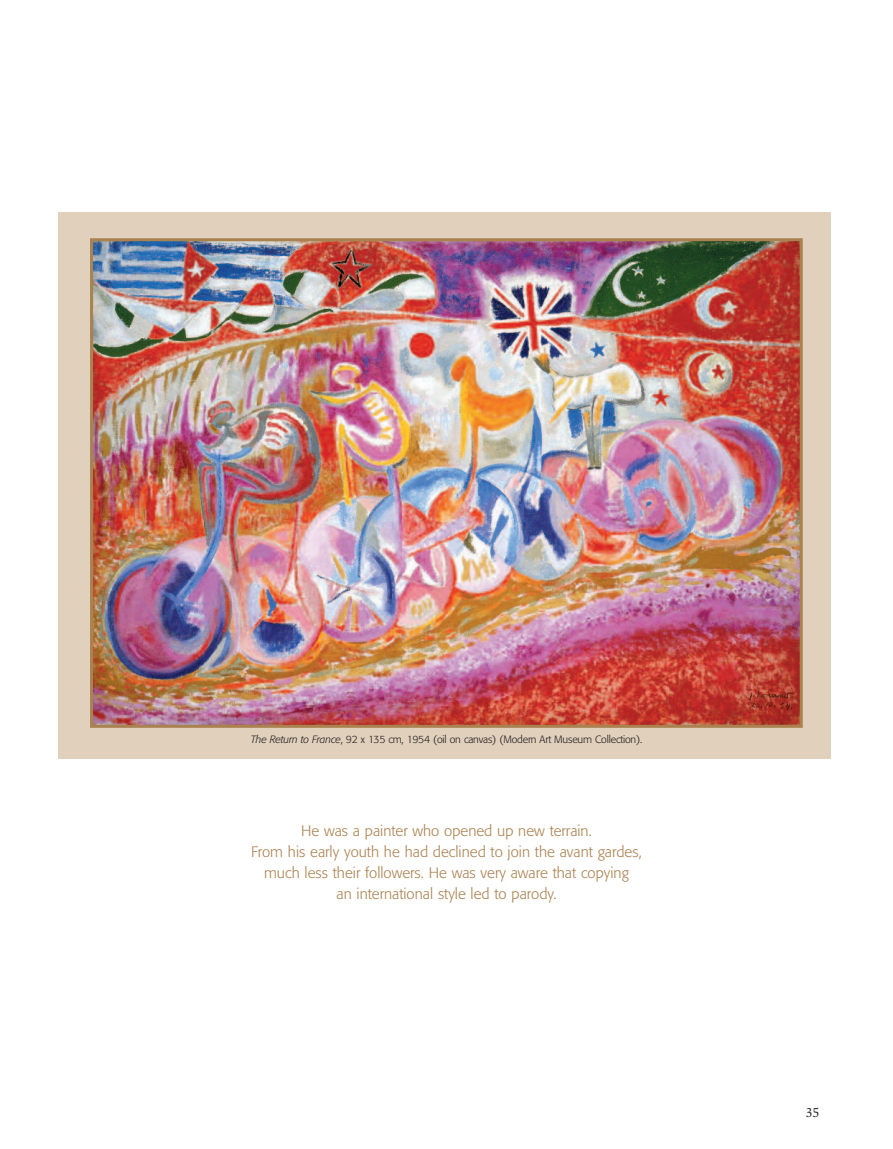
<style>
.page{position:relative;width:893px;height:1149px;background:#fff}
.page>*{position:absolute;margin:0;border:0;box-sizing:border-box;transform-origin:0 0}
.t1{font:300 15px/21px "Formata";color:#aa8250;text-align:center}
.t2{font:13.5px "Slimbach";color:#231f20}
.t3{font:300 10.5px "Formata";letter-spacing:-.02em;color:#231f20}
.s1{font-style:italic}
</style>
<div class="page">
<div style="left:58px;top:212px;width:773px;height:546px;background:#e0d0bc"></div>
<img style="left:94px;top:242px;width:705px;height:481px">
<div style="left:90px;top:238px;width:713px;height:489px;border:3px solid #aa8250"></div>
<p class="t3" style="left:251px;top:734px;width:393px"><span class="s1">The Return to France</span>, 92 x 135 cm, 1954 (oil on canvas) (Modern Art Museum Collection).</p>
<p class="t1" style="left:251px;top:821px;width:392px">He was a painter who opened up new terrain.<br>From his early youth he had declined to join the avant gardes, much less their followers. He was very aware that copying<br>an international style led to parody.</p>
<p class="t2" style="left:806px;top:1106px;width:15px">35</p>
</div>
